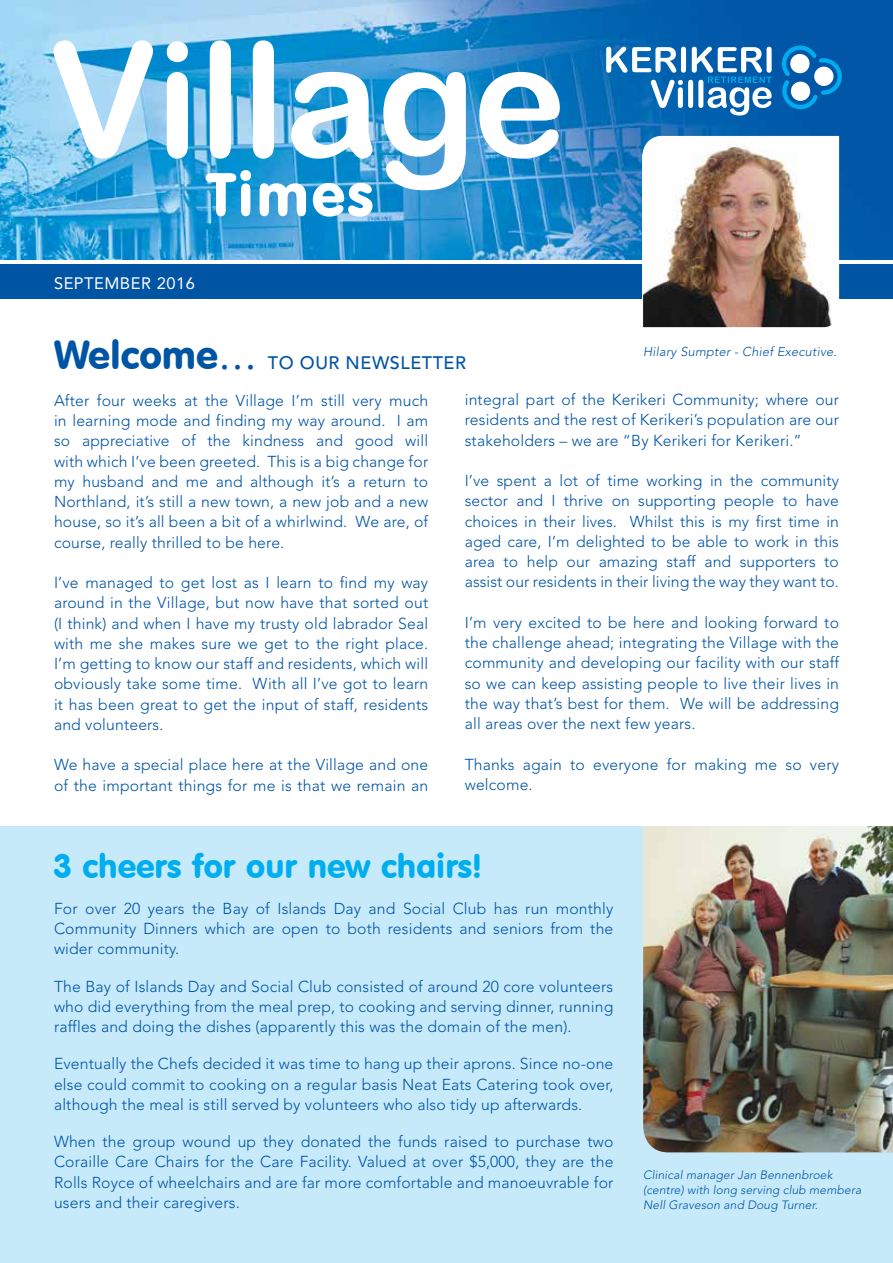
<style>
.page{position:relative;width:893px;height:1263px;background:#fff}
.page>*{position:absolute;margin:0;border:0;box-sizing:border-box;transform-origin:0 0}
.t1{font:60px "VAG Rounded BT";letter-spacing:.04em;color:#fff}
.t2{font:39px "VAG Rounded BT";color:#0054a4}
.t3{font:33px "VAG Rounded BT";color:#00aeef}
.t4{font:500 18px "Avenir";letter-spacing:.03em;color:#0054a4}
.t5{font:16.5px "Avenir";letter-spacing:.03em;color:#fff}
.t6{font:300 15.75px/20.2px "Avenir";letter-spacing:.01em;color:#0054a4;text-align:justify}
.t7{font:italic 300 12.75px "Avenir";letter-spacing:.02em;color:#0054a4}
.t8{font:italic 300 12px/15px "Avenir";letter-spacing:.01em;color:#0054a4}
.s1{font-family:"Century Gothic"}
</style>
<div class="page">
<div style="left:0;top:826px;width:893px;height:437px;background:#c7eafb"></div>
<div style="left:0;top:261px;width:893px;height:38px;background:#0054a4"></div>
<img style="left:0;top:0;width:893px;height:259px">
<svg style="left:53px;top:40px;width:507px;height:150px"></svg>
<svg style="left:779px;top:43px;width:63px;height:69px"></svg>
<svg style="left:606px;top:47px;width:166px;height:69px"></svg>
<img style="left:642px;top:136px;width:197px;height:192px">
<img style="left:643px;top:826px;width:250px;height:326px">
<img style="left:0;top:85px;width:1px;height:176px">
<h1 class="t1" style="left:207px;top:156px;width:168px">Times</h1>
<p class="t5" style="left:54px;top:274px;width:142px">SEPTEMBER 2016</p>
<h2 class="t2" style="left:54px;top:330px;width:204px">Welcome<span class="s1">…</span></h2>
<p class="t7" style="left:643px;top:344px;width:195px">Hilary Sumpter - Chief Executive.</p>
<p class="t4" style="left:268px;top:352px;width:200px">TO OUR NEWSLETTER</p>
<p class="t6" style="left:54px;top:390px;width:376px">After four weeks at the Village I’m still very much in learning mode and finding my way around. I am so appreciative of the kindness and good will with which I’ve been greeted. This is a big change for my husband and me and although it’s a return to Northland, it’s still a new town, a new job and a new house, so it’s all been a bit of a whirlwind. We are, of course, really thrilled to be here.</p>
<p class="t6" style="left:54px;top:573px;width:376px">I’ve managed to get lost as I learn to find my way around in the Village, but now have that sorted out (I think) and when I have my trusty old labrador Seal with me she makes sure we get to the right place.<br>I’m getting to know our staff and residents, which will obviously take some time. With all I’ve got to learn it has been great to get the input of staff, residents and volunteers.</p>
<p class="t6" style="left:54px;top:755px;width:376px">We have a special place here at the Village and one of the important things for me is that we remain an</p>
<p class="t6" style="left:465px;top:390px;width:376px">integral part of the Kerikeri Community; where our residents and the rest of Kerikeri’s population are our stakeholders – we are “By Kerikeri for Kerikeri.”</p>
<p class="t6" style="left:465px;top:471px;width:376px">I’ve spent a lot of time working in the community sector and I thrive on supporting people to have choices in their lives. Whilst this is my first time in aged care, I’m delighted to be able to work in this area to help our amazing staff and supporters to assist our residents in their living the way they want to.</p>
<p class="t6" style="left:465px;top:612px;width:376px">I’m very excited to be here and looking forward to the challenge ahead; integrating the Village with the community and developing our facility with our staff so we can keep assisting people to live their lives in the way that’s best for them. We will be addressing all areas over the next few years.</p>
<p class="t6" style="left:465px;top:754px;width:376px">Thanks again to everyone for making me so very welcome.</p>
<h3 class="t3" style="left:54px;top:845px;width:429px">3 cheers for our new chairs!</h3>
<p class="t6" style="left:54px;top:898px;width:561px">For over 20 years the Bay of Islands Day and Social Club has run monthly Community Dinners which are open to both residents and seniors from the wider community.</p>
<p class="t6" style="left:54px;top:976px;width:561px">The Bay of Islands Day and Social Club consisted of around 20 core volunteers who did everything from the meal prep, to cooking and serving dinner, running raffles and doing the dishes (apparently this was the domain of the men).</p>
<p class="t6" style="left:54px;top:1054px;width:561px">Eventually the Chefs decided it was time to hang up their aprons. Since no-one else could commit to cooking on a regular basis Neat Eats Catering took over, although the meal is still served by volunteers who also tidy up afterwards.</p>
<p class="t6" style="left:54px;top:1132px;width:561px">When the group wound up they donated the funds raised to purchase two Coraille Care Chairs for the Care Facility. Valued at over $5,000, they are the Rolls Royce of wheelchairs and are far more comfortable and manoeuvrable for users and their caregivers.</p>
<p class="t8" style="left:643px;top:1167px;width:220px">Clinical manager Jan Bennenbroek (centre) with long serving club membera<br>Nell Graveson and Doug Turner.</p>
</div>
